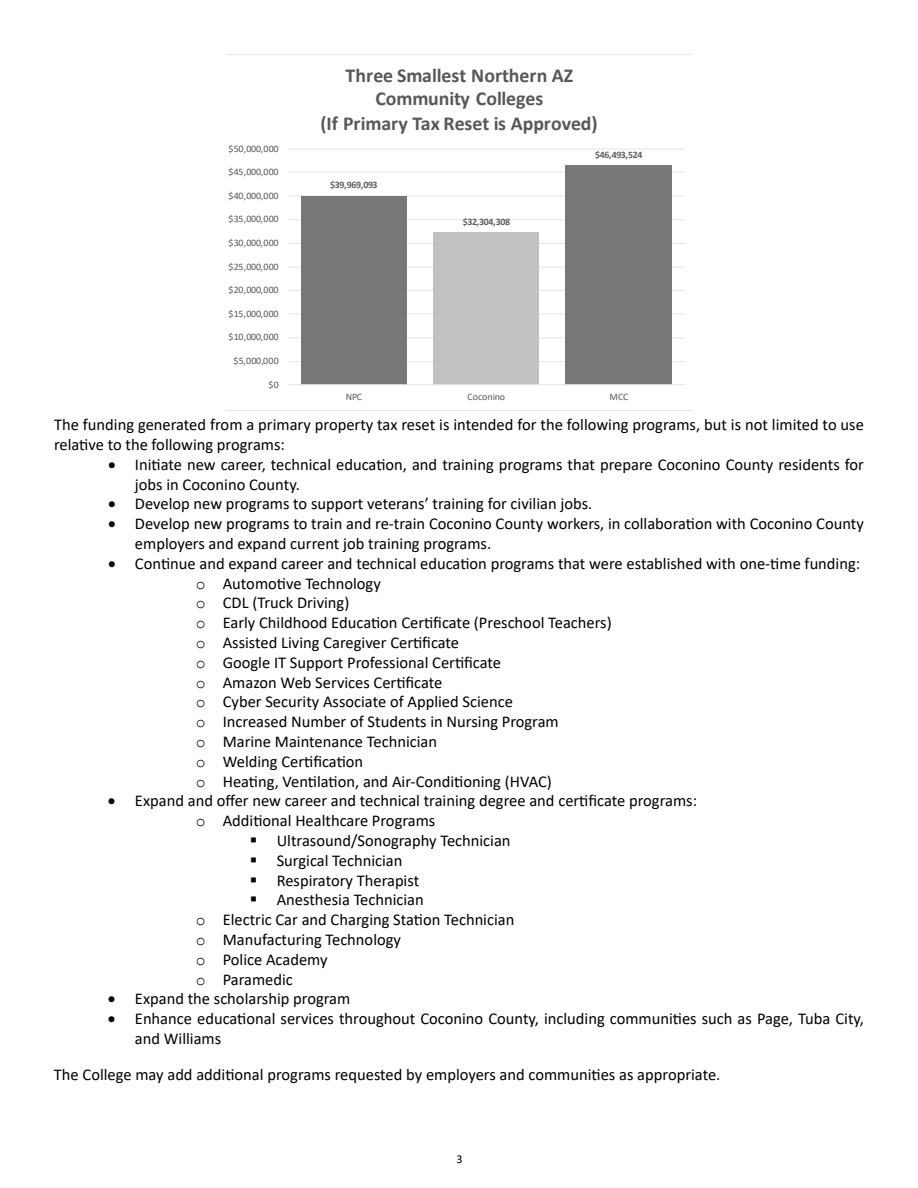
<style>
.page{position:relative;width:918px;height:1188px;background:#fff}
.page>*{position:absolute;margin:0;border:0;box-sizing:border-box;transform-origin:0 0}
.t1{font:700 19.8px/24.2px "Calibri";letter-spacing:-.005em;color:#585858;text-align:center}
.t2{font:16.5px/19.8px "Calibri";color:#000}
.t3{font:12px "Calibri";color:#000}
.t4{font:9.9px "Calibri";letter-spacing:-.025em;color:#585858}
.t5{font:700 9.9px "Calibri";letter-spacing:-.04em;color:#5f5f5f}
.t6{font:9.9px "Calibri";letter-spacing:.005em;color:#585858}
.s1{font-family:"Courier New"}
</style>
<div class="page">
<svg style="left:226px;top:54px;width:466px;height:331px"></svg>
<p class="t4" style="left:229px;top:141px;width:51px">$50,000,000</p>
<p class="t4" style="left:229px;top:165px;width:51px">$45,000,000</p>
<p class="t4" style="left:229px;top:189px;width:51px">$40,000,000</p>
<p class="t4" style="left:229px;top:212px;width:51px">$35,000,000</p>
<p class="t4" style="left:229px;top:236px;width:51px">$30,000,000</p>
<p class="t4" style="left:229px;top:259px;width:51px">$25,000,000</p>
<p class="t4" style="left:229px;top:283px;width:51px">$20,000,000</p>
<p class="t4" style="left:229px;top:307px;width:51px">$15,000,000</p>
<p class="t4" style="left:229px;top:330px;width:51px">$10,000,000</p>
<p class="t4" style="left:234px;top:354px;width:47px">$5,000,000</p>
<p class="t4" style="left:269px;top:377px;width:12px">$0</p>
<p class="t1" style="left:321px;top:63px;width:279px">Three Smallest Northern AZ<br>Community Colleges<br>(If Primary Tax Reset is Approved)</p>
<p class="t5" style="left:330px;top:178px;width:49px">$39,969,093</p>
<p class="t5" style="left:463px;top:214px;width:49px">$32,304,308</p>
<p class="t5" style="left:595px;top:147px;width:49px">$46,493,524</p>
<p class="t4" style="left:346px;top:390px;width:18px">NPC</p>
<p class="t6" style="left:468px;top:390px;width:39px">Coconino</p>
<p class="t4" style="left:609px;top:390px;width:21px">MCC</p>
<p class="t2" style="left:54px;top:414px;width:811px">The funding generated from a primary property tax reset is intended for the following programs, but is not limited to use relative to the following programs:</p>
<p class="t2" style="left:135px;top:454px;width:730px;text-indent:-27px">• Initiate new career, technical education, and training programs that prepare Coconino County residents for jobs in Coconino County.</p>
<p class="t2" style="left:108px;top:494px;width:486px">• Develop new programs to support veterans’ training for civilian jobs.</p>
<p class="t2" style="left:135px;top:513px;width:730px;text-indent:-27px">• Develop new programs to train and re-train Coconino County workers, in collaboration with Coconino County employers and expand current job training programs.</p>
<p class="t2" style="left:196px;top:553px;width:666px;text-indent:-88px">• Continue and expand career and technical education programs that were established with one-time funding: <span class="s1">o</span> Automotive Technology<br><span class="s1">o</span> CDL (Truck Driving)<br><span class="s1">o</span> Early Childhood Education Certificate (Preschool Teachers)<br><span class="s1">o</span> Assisted Living Caregiver Certificate<br><span class="s1">o</span> Google IT Support Professional Certificate<br><span class="s1">o</span> Amazon Web Services Certificate<br><span class="s1">o</span> Cyber Security Associate of Applied Science<br><span class="s1">o</span> Increased Number of Students in Nursing Program<br><span class="s1">o</span> Marine Maintenance Technician<br><span class="s1">o</span> Welding Certification<br><span class="s1">o</span> Heating, Ventilation, and Air-Conditioning (HVAC)</p>
<p class="t2" style="left:196px;top:791px;width:503px;text-indent:-88px">• Expand and offer new career and technical training degree and certificate programs: <span class="s1">o</span> Additional Healthcare Programs</p>
<p class="t2" style="left:250px;top:830px;width:262px">▪ Ultrasound/Sonography Technician</p>
<p class="t2" style="left:250px;top:850px;width:154px">▪ Surgical Technician</p>
<p class="t2" style="left:250px;top:870px;width:171px">▪ Respiratory Therapist</p>
<p class="t2" style="left:196px;top:890px;width:320px;text-indent:54px">▪ Anesthesia Technician<br><span class="s1">o</span> Electric Car and Charging Station Technician <span class="s1">o</span> Manufacturing Technology<br><span class="s1">o</span> Police Academy<br><span class="s1">o</span> Paramedic</p>
<p class="t2" style="left:108px;top:989px;width:244px">• Expand the scholarship program</p>
<p class="t2" style="left:135px;top:1008px;width:731px;text-indent:-27px">• Enhance educational services throughout Coconino County, including communities such as Page, Tuba City, and Williams</p>
<p class="t2" style="left:54px;top:1065px;width:668px">The College may add additional programs requested by employers and communities as appropriate.</p>
<p class="t3" style="left:456px;top:1150px;width:8px">3</p>
</div>
